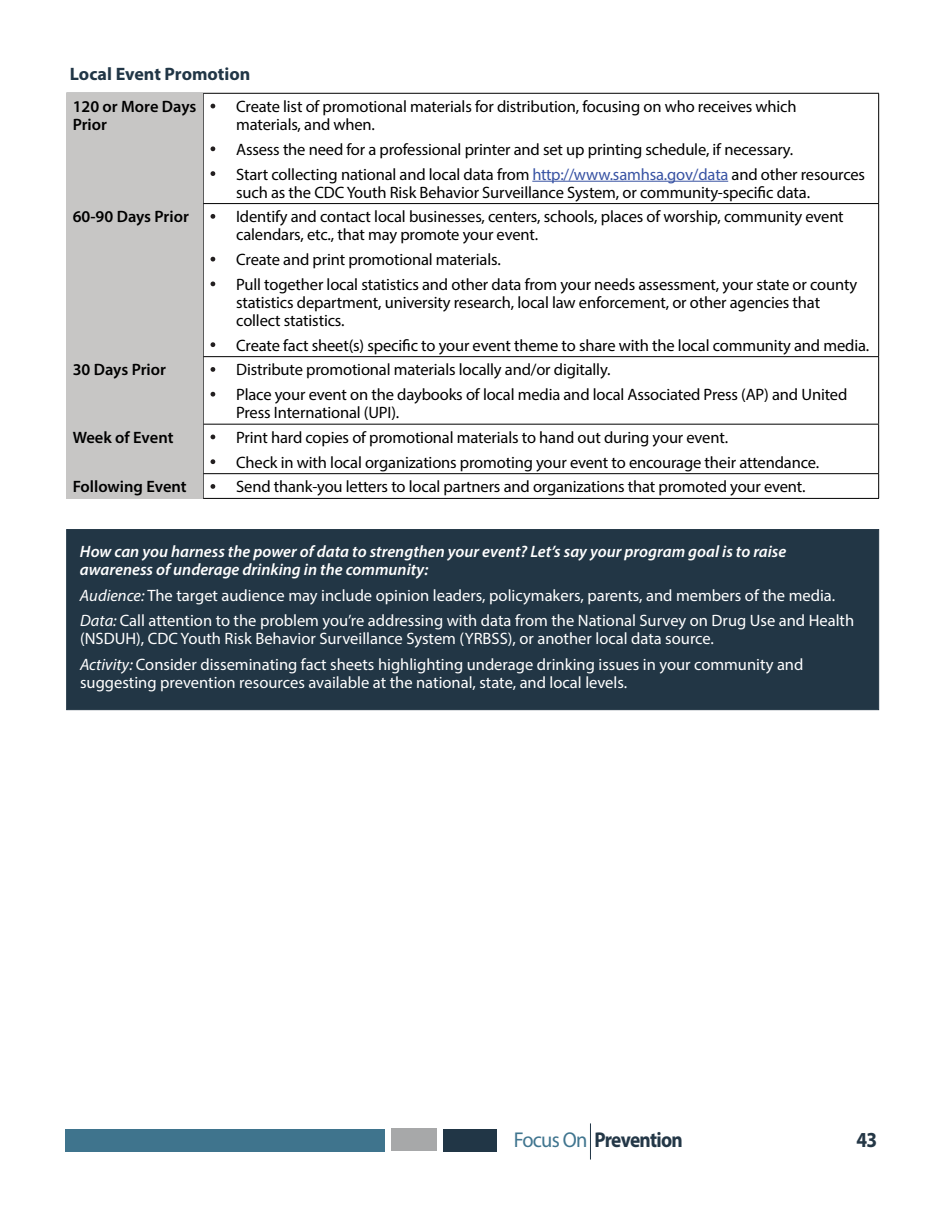
<style>
.page{position:relative;width:944px;height:1214px;background:#fff}
.page>*{position:absolute;margin:0;border:0;box-sizing:border-box;transform-origin:0 0}
.t1{font:700 21.45px "Myriad Pro";letter-spacing:-.04em;color:#233747;scale:.9 1}
.t2{font:700 21.45px "Myriad Pro";color:#243746;scale:.9 1}
.t3{font:700 18px "Myriad Pro";color:#213646}
.t4{font:16.5px/24.8px "Myriad Pro";letter-spacing:-.01em;color:#000}
.t5{font:16.5px/18px "Myriad Pro";color:#fff}
.t6{font:italic 600 16.5px/18px "Myriad Pro";color:#fff}
.t7{font:600 16.5px/18px "Myriad Pro";color:#000}
.s1{color:#3853a3}
.s2{font-style:italic}
.s3{font-weight:400;color:#40758f}
</style>
<div class="page">
<div style="left:66px;top:529px;width:812px;height:181px;background:#223645;border:1px solid #223645"></div>
<hr style="left:590px;top:1123px;width:1px;height:36px;background:#213646">
<div style="left:391px;top:1128px;width:45px;height:22px;background:#a7a8a9"></div>
<div style="left:443px;top:1128px;width:53px;height:22px;background:#213646"></div>
<div style="left:65px;top:1128px;width:320px;height:22px;background:#3f748d"></div>
<hr style="left:66px;top:93px;width:137px;height:1px;background:#000">
<hr style="left:203px;top:93px;width:675px;height:1px;background:#000">
<hr style="left:66px;top:203px;width:137px;height:1px;background:#000">
<hr style="left:203px;top:203px;width:675px;height:1px;background:#000">
<hr style="left:66px;top:356px;width:137px;height:1px;background:#000">
<hr style="left:203px;top:356px;width:675px;height:1px;background:#000">
<hr style="left:203px;top:424px;width:675px;height:1px;background:#000">
<hr style="left:66px;top:473px;width:137px;height:1px;background:#000">
<hr style="left:203px;top:473px;width:675px;height:1px;background:#000">
<hr style="left:66px;top:498px;width:137px;height:1px;background:#000">
<hr style="left:203px;top:498px;width:675px;height:1px;background:#000">
<hr style="left:66px;top:94px;width:1px;height:109px;background:#000">
<hr style="left:66px;top:204px;width:1px;height:152px;background:#000">
<hr style="left:66px;top:357px;width:1px;height:67px;background:#000">
<hr style="left:66px;top:424px;width:1px;height:49px;background:#000">
<svg style="left:66px;top:474px;width:1px;height:24px"></svg>
<hr style="left:203px;top:94px;width:1px;height:109px;background:#000">
<hr style="left:878px;top:94px;width:1px;height:109px;background:#000">
<hr style="left:203px;top:204px;width:1px;height:152px;background:#000">
<hr style="left:878px;top:204px;width:1px;height:152px;background:#000">
<hr style="left:203px;top:357px;width:1px;height:67px;background:#000">
<hr style="left:878px;top:357px;width:1px;height:67px;background:#000">
<hr style="left:203px;top:424px;width:1px;height:49px;background:#000">
<hr style="left:878px;top:424px;width:1px;height:49px;background:#000">
<svg style="left:203px;top:474px;width:1px;height:24px"></svg>
<svg style="left:878px;top:474px;width:1px;height:24px"></svg>
<hr style="left:532px;top:181px;width:196px;height:1px;background:#3853a3">
<svg style="left:210px;top:104px;width:5px;height:4px"></svg>
<svg style="left:210px;top:146px;width:5px;height:5px"></svg>
<svg style="left:210px;top:171px;width:5px;height:5px"></svg>
<svg style="left:210px;top:214px;width:5px;height:5px"></svg>
<svg style="left:210px;top:257px;width:5px;height:4px"></svg>
<svg style="left:210px;top:281px;width:5px;height:5px"></svg>
<svg style="left:210px;top:342px;width:5px;height:5px"></svg>
<svg style="left:210px;top:367px;width:5px;height:5px"></svg>
<svg style="left:210px;top:392px;width:5px;height:4px"></svg>
<svg style="left:210px;top:434px;width:5px;height:5px"></svg>
<svg style="left:210px;top:459px;width:5px;height:5px"></svg>
<svg style="left:210px;top:484px;width:5px;height:5px"></svg>
<div style="left:67px;top:93px;width:136px;height:110px;background:#c7c6c5"></div>
<div style="left:67px;top:356px;width:136px;height:68px;background:#c7c6c5"></div>
<div style="left:67px;top:473px;width:136px;height:25px;background:#c7c6c5"></div>
<div style="left:67px;top:203px;width:136px;height:153px;background:#c7c6c5"></div>
<div style="left:67px;top:424px;width:136px;height:49px;background:#c7c6c5"></div>
<p class="t3" style="left:70px;top:62px;width:182px">Local Event Promotion</p>
<p class="t7" style="left:73px;top:97px;width:125px">120 or More Days<br>Prior</p>
<p class="t4" style="left:236px;top:97px;width:562px;line-height:18px">Create list of promotional materials for distribution, focusing on who receives which materials, and when.</p>
<p class="t4" style="left:236px;top:137px;width:630px">Assess the need for a professional printer and set up printing schedule, if necessary.<br>Start collecting national and local data from <span class="s1">http://www.samhsa.gov/data</span> and other resources</p>
<p class="t4" style="left:236px;top:179px;width:575px">such as the CDC Youth Risk Behavior Surveillance System, or community-specifc data.</p>
<p class="t7" style="left:73px;top:207px;width:118px">60-90 Days Prior</p>
<p class="t4" style="left:236px;top:207px;width:609px;line-height:18px">Identify and contact local businesses, centers, schools, places of worship, community event calendars, etc., that may promote your event.</p>
<p class="t4" style="left:236px;top:247px;width:622px">Create and print promotional materials.<br>Pull together local statistics and other data from your needs assessment, your state or county</p>
<p class="t4" style="left:236px;top:293px;width:585px;line-height:18px">statistics department, university research, local law enforcement, or other agencies that collect statistics.</p>
<p class="t4" style="left:236px;top:332px;width:634px">Create fact sheet(s) specifc to your event theme to share with the local community and media.</p>
<p class="t7" style="left:73px;top:360px;width:95px">30 Days Prior</p>
<p class="t4" style="left:236px;top:357px;width:612px">Distribute promotional materials locally and/or digitally.<br>Place your event on the daybooks of local media and local Associated Press (AP) and United</p>
<p class="t4" style="left:236px;top:400px;width:165px">Press International (UPI).</p>
<p class="t7" style="left:73px;top:427px;width:102px">Week of Event</p>
<p class="t4" style="left:236px;top:424px;width:584px">Print hard copies of promotional materials to hand out during your event.<br>Check in with local organizations promoting your event to encourage their attendance.</p>
<p class="t7" style="left:73px;top:477px;width:115px">Following Event</p>
<p class="t4" style="left:236px;top:474px;width:571px">Send thank-you letters to local partners and organizations that promoted your event.</p>
<p class="t6" style="left:80px;top:542px;width:707px">How can you harness the power of data to strengthen your event? Let’s say your program goal is to raise awareness of underage drinking in the community:</p>
<p class="t5" style="left:80px;top:586px;width:756px"><span class="s2">Audience:</span> The target audience may include opinion leaders, policymakers, parents, and members of the media.</p>
<p class="t5" style="left:80px;top:611px;width:775px"><span class="s2">Data:</span> Call attention to the problem you’re addressing with data from the National Survey on Drug Use and Health (NSDUH), CDC Youth Risk Behavior Surveillance System (YRBSS), or another local data source.</p>
<p class="t5" style="left:80px;top:655px;width:724px"><span class="s2">Activity:</span> Consider disseminating fact sheets highlighting underage drinking issues in your community and suggesting prevention resources available at the national, state, and local levels.</p>
<h1 class="t1" style="left:513px;top:1125px;width:189px"><span class="s3">Focus On</span> Prevention</h1>
<h1 class="t2" style="left:856px;top:1125px;width:25px">43</h1>
</div>
